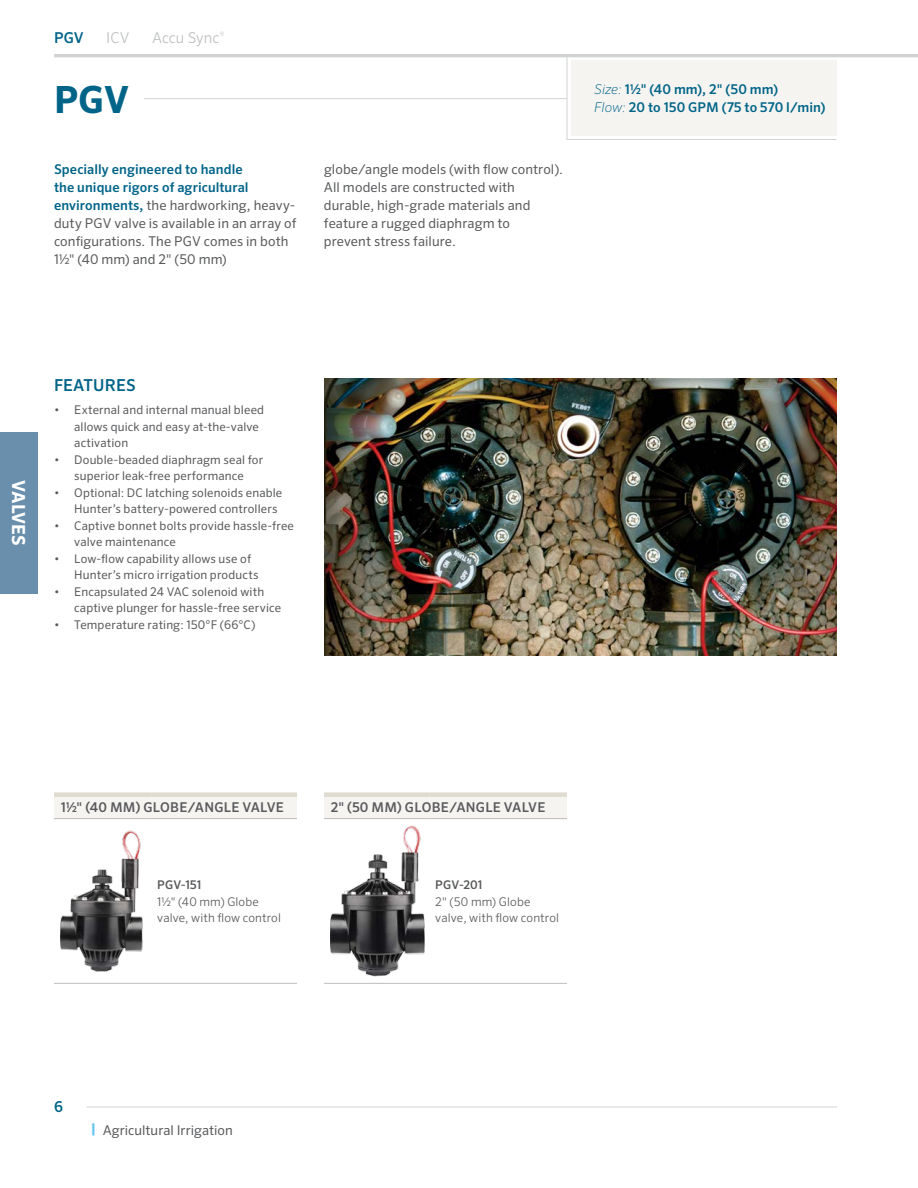
<style>
.page{position:relative;width:918px;height:1188px;background:#fff}
.page>*{position:absolute;margin:0;border:0;box-sizing:border-box;transform-origin:0 0}
.t1{font:700 37.5px "Sero Pro";color:#006488}
.t2{font:700 18px "Sero Pro";color:#fff}
.t3{font:500 16.5px "Sero Pro";letter-spacing:.01em;color:#006488}
.t4{font:300 15px "Sero Pro";color:#bcbec0}
.t5{font:500 15px "Sero Pro";color:#006488}
.t6{font:13.5px/18px "Sero Pro";letter-spacing:.005em;color:#58595b}
.t7{font:500 13.5px/18px "Sero Pro";letter-spacing:.01em;color:#006488}
.t8{font:500 13.5px "Sero Pro";letter-spacing:.015em;color:#58595b}
.t9{font:12px/16.5px "Sero Pro";letter-spacing:.01em;color:#58595b}
.t10{font:300 12px/16.5px "Sero Pro";letter-spacing:.01em;color:#58595b}
.t11{font:500 12px "Sero Pro";letter-spacing:.015em;color:#58595b}
.s1{font-weight:500;color:#006488}
.s2{font-weight:200;font-style:italic}
.s3{font-weight:700;color:#63c5f0}
</style>
<div class="page">
<hr style="left:54px;top:54px;width:864px;height:3px;background:#d1d3d4">
<hr style="left:54px;top:98px;width:513px;height:1px;background:#d1d3d4">
<svg style="left:566px;top:57px;width:271px;height:83px"></svg>
<div style="left:0;top:432px;width:38px;height:162px;background:#6a8fac"></div>
<hr style="left:86px;top:1107px;width:751px;height:1px;background:#d1d3d4">
<div style="left:54px;top:61px;width:90px;height:75px;background:#fff"></div>
<img style="left:324px;top:378px;width:513px;height:277px">
<div style="left:54px;top:795px;width:243px;height:24px;background:#f6f4f1"></div>
<div style="left:54px;top:792px;width:97px;height:5px;background:#e0dbd1"></div>
<div style="left:151px;top:792px;width:146px;height:5px;background:#e0dbd1"></div>
<hr style="left:54px;top:818px;width:97px;height:1px;background:#bdbab8">
<hr style="left:151px;top:818px;width:146px;height:1px;background:#bdbab8">
<hr style="left:54px;top:983px;width:97px;height:1px;background:#bcbec0">
<hr style="left:151px;top:983px;width:146px;height:1px;background:#bcbec0">
<img style="left:60px;top:831px;width:83px;height:140px">
<div style="left:324px;top:795px;width:243px;height:24px;background:#f6f4f1"></div>
<div style="left:324px;top:792px;width:105px;height:5px;background:#e0dbd1"></div>
<div style="left:429px;top:792px;width:138px;height:5px;background:#e0dbd1"></div>
<hr style="left:324px;top:818px;width:105px;height:1px;background:#bdbab8">
<hr style="left:429px;top:818px;width:138px;height:1px;background:#bdbab8">
<hr style="left:324px;top:983px;width:105px;height:1px;background:#bcbec0">
<hr style="left:429px;top:983px;width:138px;height:1px;background:#bcbec0">
<img style="left:330px;top:826px;width:95px;height:150px">
<p class="t5" style="left:54px;top:29px;width:31px">PGV</p>
<p class="t4" style="left:106px;top:29px;width:25px">ICV</p>
<p class="t4" style="left:152px;top:29px;width:74px">Accu Sync<sup>®</sup></p>
<h1 class="t1" style="left:54px;top:77px;width:77px">PGV</h1>
<p class="t6" style="left:54px;top:160px;width:244px"><span class="s1">Specially engineered to handle<br>the unique rigors of agricultural environments,</span> the hardworking, heavy&shy;duty PGV valve is available in an array of configurations. The PGV comes in both 1½" (40 mm) and 2" (50 mm)</p>
<p class="t6" style="left:324px;top:160px;width:241px">globe/angle models (with flow control).<br>All models are constructed with durable, high-grade materials and feature a rugged diaphragm to<br>prevent stress failure.</p>
<p class="t7" style="left:594px;top:81px;width:233px"><span class="s2">Size:</span> 11/2" (40 mm), 2" (50 mm)<br><span class="s2">Flow:</span> 20 to 150 GPM (75 to 570 l/min)</p>
<h2 class="t2" style="left:30px;top:480px;width:67px;rotate:90deg">VALVES</h2>
<h3 class="t3" style="left:54px;top:375px;width:83px">FEATURES</h3>
<p class="t9" style="left:74px;top:401px;width:191px;text-indent:-20px">• External and internal manual bleed allows quick and easy at-the-valve activation</p>
<p class="t9" style="left:54px;top:451px;width:211px;text-align:center">• Double-beaded diaphragm seal for superior leak-free performance</p>
<p class="t9" style="left:74px;top:484px;width:210px;text-indent:-20px">• Optional: DC latching solenoids enable<br>Hunter’s battery-powered controllers</p>
<p class="t9" style="left:74px;top:517px;width:221px;text-indent:-20px">• Captive bonnet bolts provide hassle-free valve maintenance</p>
<p class="t9" style="left:74px;top:550px;width:186px;text-indent:-20px">• Low-flow capability allows use of<br>Hunter’s micro irrigation products</p>
<p class="t9" style="left:74px;top:583px;width:208px;text-indent:-20px">• Encapsulated 24 VAC solenoid with captive plunger for hassle-free service</p>
<p class="t9" style="left:54px;top:616px;width:203px">• Temperature rating: 150°F (66°C)</p>
<p class="t8" style="left:61px;top:799px;width:225px">11/2" (40 MM) GLOBE/ANGLE VALVE</p>
<p class="t11" style="left:157px;top:878px;width:46px">PGV-151</p>
<p class="t10" style="left:157px;top:893px;width:125px">11/2" (40 mm) Globe valve, with flow control</p>
<p class="t8" style="left:331px;top:799px;width:216px">2" (50 MM) GLOBE/ANGLE VALVE</p>
<p class="t11" style="left:435px;top:878px;width:49px">PGV-201</p>
<p class="t10" style="left:435px;top:893px;width:125px">2" (50 mm) Globe valve, with flow control</p>
<p class="t5" style="left:54px;top:1098px;width:10px">6</p>
<p class="t6" style="left:91px;top:1121px;width:143px"><span class="s3">|</span> Agricultural Irrigation</p>
</div>
